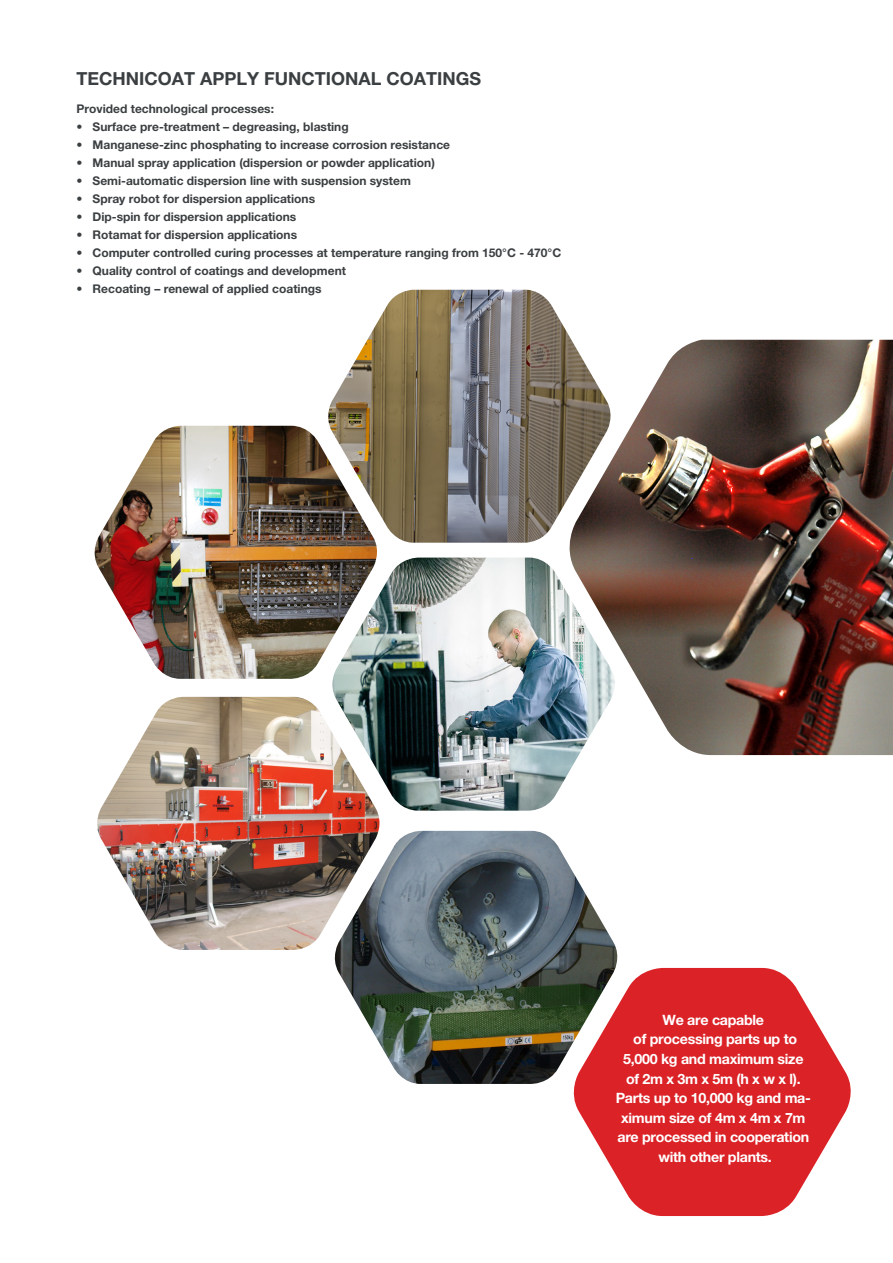
<style>
.page{position:relative;width:893px;height:1263px;background:#fff}
.page>*{position:absolute;margin:0;border:0;box-sizing:border-box;transform-origin:0 0}
.t1{font:700 18px "Helvetica Neue LT Pro";color:#3b3f41}
.t2{font:700 14.25px/19.6px "Helvetica Neue LT Pro";letter-spacing:-.02em;color:#fff;text-align:center}
.t3{font:700 12px "Helvetica Neue LT Pro";color:#3b3f41}
</style>
<div class="page">
<img style="left:332px;top:558px;width:247px;height:253px">
<img style="left:334px;top:831px;width:284px;height:253px">
<img style="left:328px;top:290px;width:244px;height:253px">
<img style="left:94px;top:426px;width:288px;height:253px">
<img style="left:561px;top:340px;width:332px;height:415px">
<img style="left:97px;top:697px;width:287px;height:253px">
<svg style="left:567px;top:968px;width:284px;height:248px;fill:#db2227"></svg>
<h1 class="t1" style="left:77px;top:67px;width:406px">TECHNICOAT APPLY FUNCTIONAL COATINGS</h1>
<p class="t3" style="left:77px;top:102px;width:199px">Provided technological processes:</p>
<p class="t3" style="left:77px;top:120px;width:274px">• Surface pre-treatment – degreasing, blasting</p>
<p class="t3" style="left:77px;top:138px;width:375px">• Manganese-zinc phosphating to increase corrosion resistance</p>
<p class="t3" style="left:77px;top:156px;width:360px">• Manual spray application (dispersion or powder application)</p>
<p class="t3" style="left:77px;top:174px;width:336px">• Semi-automatic dispersion line with suspension system</p>
<p class="t3" style="left:77px;top:192px;width:240px">• Spray robot for dispersion applications</p>
<p class="t3" style="left:77px;top:210px;width:221px">• Dip-spin for dispersion applications</p>
<p class="t3" style="left:77px;top:228px;width:222px">• Rotamat for dispersion applications</p>
<p class="t3" style="left:77px;top:246px;width:486px">• Computer controlled curing processes at temperature ranging from 150°C - 470°C</p>
<p class="t3" style="left:77px;top:264px;width:271px">• Quality control of coatings and development</p>
<p class="t3" style="left:77px;top:282px;width:247px">• Recoating – renewal of applied coatings</p>
<p class="t2" style="left:616px;top:1009px;width:197px">We are capable<br>of processing parts up to<br>5,000 kg and maximum size of 2m x 3m x 5m (h x w x l).<br>Parts up to 10,000 kg and ma&shy;ximum size of 4m x 4m x 7m are processed in cooperation with other plants.</p>
</div>
